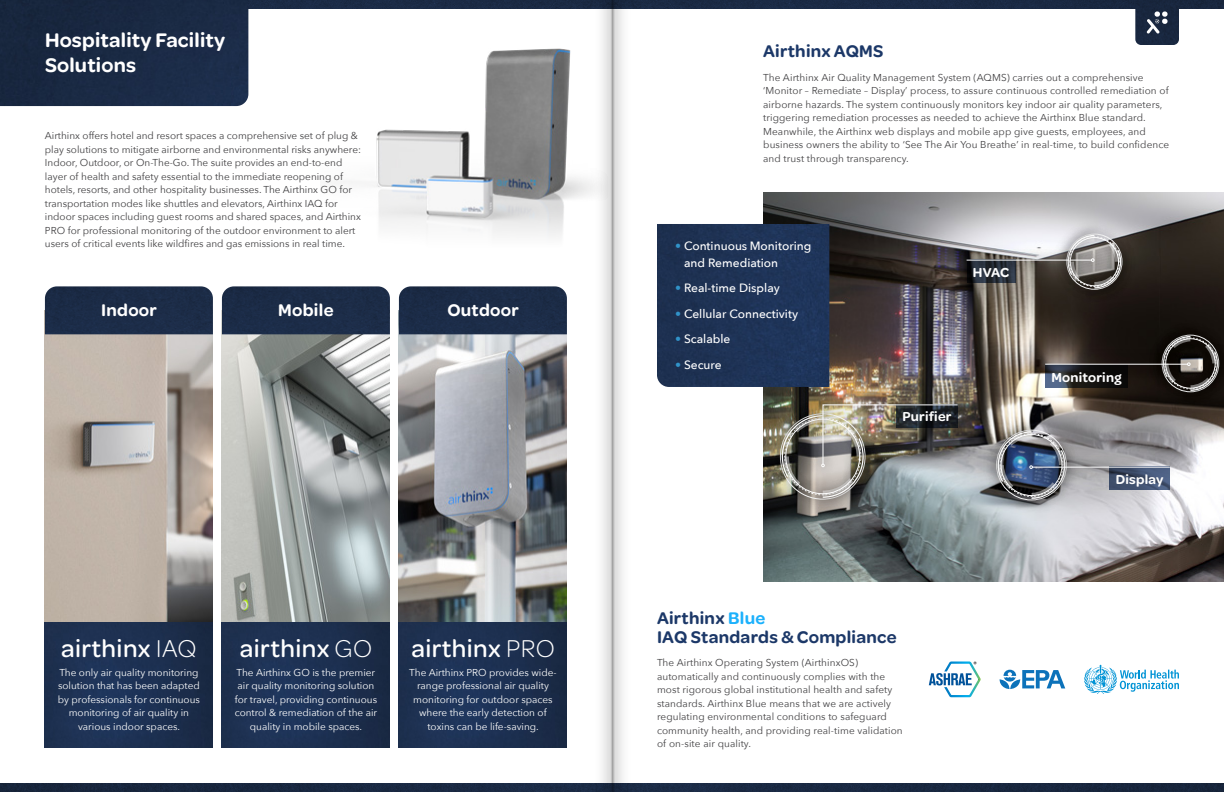
<style>
.page{position:relative;width:1224px;height:792px;background:#fff}
.page>*{position:absolute;margin:0;border:0;box-sizing:border-box;transform-origin:0 0}
.t1{font:500 26px "Omnes";letter-spacing:.015em;color:#fff}
.t2{font:600 21px/25.2px "Omnes";letter-spacing:.01em;color:#fff}
.t3{font:600 18px/20px "Omnes";letter-spacing:.015em;color:#1c3868}
.t4{font:600 18px "Omnes";letter-spacing:.015em;color:#fff}
.t5{font:600 13.9px "Omnes";letter-spacing:.015em;color:#fff}
.t6{font:500 12px/16.5px "Avenir Next";color:#fff}
.t7{font:10px/13.5px "Avenir Next";letter-spacing:.01em;color:#414042}
.t8{font:10px/13.5px "Avenir Next";color:#fff;text-align:center}
.s1{font-weight:300}
.s2{color:#3193c9}
.s3{color:#1cb1fc}
</style>
<div class="page">
<img style="left:0;top:783px;width:1224px;height:9px">
<div style="left:248px;top:0;width:976px;height:9px;background:#1b2a44"></div>
<img style="left:1135px;top:0;width:44px;height:45px">
<svg style="left:1147px;top:11px;width:21px;height:23px"></svg>
<img style="left:0;top:0;width:248px;height:106px">
<img style="left:763px;top:193px;width:461px;height:388px">
<div style="left:764px;top:398px;width:117px;height:118px;background:#000;opacity:.75"></div>
<div style="left:809px;top:424px;width:71px;height:89px;background:#000;opacity:.75"></div>
<div style="left:765px;top:399px;width:71px;height:91px;background:#000;opacity:.75"></div>
<div style="left:770px;top:404px;width:105px;height:105px;background:#000;opacity:.75"></div>
<svg style="left:775px;top:409px;width:95px;height:95px"></svg>
<div style="left:981px;top:414px;width:102px;height:102px;background:#000;opacity:.75"></div>
<div style="left:1018px;top:436px;width:64px;height:78px;background:#000;opacity:.75"></div>
<div style="left:981px;top:415px;width:64px;height:80px;background:#000;opacity:.75"></div>
<div style="left:985px;top:419px;width:92px;height:92px;background:#000;opacity:.75"></div>
<svg style="left:991px;top:424px;width:82px;height:82px"></svg>
<div style="left:1147px;top:320px;width:77px;height:87px;background:#000;opacity:.75"></div>
<div style="left:1177px;top:338px;width:47px;height:68px;background:#100b08"></div>
<div style="left:1148px;top:321px;width:56px;height:70px;background:#14100c"></div>
<div style="left:1152px;top:325px;width:72px;height:78px;background:#120e0a"></div>
<div style="left:1051px;top:218px;width:87px;height:87px;background:#000;opacity:.75"></div>
<div style="left:1081px;top:236px;width:57px;height:68px;background:#000;opacity:.75"></div>
<div style="left:1051px;top:219px;width:57px;height:70px;background:#000;opacity:.75"></div>
<div style="left:1056px;top:223px;width:78px;height:78px;background:#000;opacity:.75"></div>
<svg style="left:1060px;top:227px;width:69px;height:69px"></svg>
<div style="left:806px;top:388px;width:165px;height:93px;background:#000;opacity:.75"></div>
<img style="left:812px;top:394px;width:155px;height:83px">
<img style="left:781px;top:404px;width:178px;height:94px">
<svg style="left:1045px;top:382px;width:83px;height:6px"></svg>
<div style="left:1032px;top:347px;width:172px;height:35px;background:#000;opacity:.75"></div>
<svg style="left:1036px;top:353px;width:125px;height:23px;background:#2c2725"></svg>
<hr style="left:1045px;top:364px;width:143px;height:1px;background:#fff">
<svg style="left:1161px;top:334px;width:59px;height:58px"></svg>
<svg style="left:967px;top:278px;width:49px;height:5px"></svg>
<div style="left:954px;top:243px;width:155px;height:35px;background:#000;opacity:.75"></div>
<svg style="left:957px;top:249px;width:109px;height:23px;background:#6b6a6b"></svg>
<hr style="left:967px;top:260px;width:124px;height:1px;background:#fff">
<svg style="left:1066px;top:234px;width:57px;height:55px;background:#8b8886"></svg>
<svg style="left:1110px;top:485px;width:60px;height:5px"></svg>
<div style="left:1016px;top:450px;width:167px;height:35px;background:#000;opacity:.75"></div>
<svg style="left:1067px;top:456px;width:112px;height:23px;background:#8a8e99"></svg>
<hr style="left:1032px;top:467px;width:138px;height:1px;background:#fff">
<img style="left:996px;top:429px;width:71px;height:71px">
<svg style="left:929px;top:661px;width:52px;height:36px"></svg>
<svg style="left:999px;top:670px;width:66px;height:19px"></svg>
<svg style="left:1084px;top:665px;width:95px;height:29px"></svg>
<img style="left:343px;top:48px;width:247px;height:274px">
<img style="left:45px;top:621px;width:168px;height:126px">
<img style="left:222px;top:621px;width:168px;height:126px">
<img style="left:399px;top:621px;width:168px;height:126px">
<img style="left:45px;top:334px;width:168px;height:287px">
<img style="left:222px;top:334px;width:168px;height:287px">
<img style="left:399px;top:334px;width:168px;height:287px">
<div style="left:399px;top:286px;width:168px;height:48px;background:#1c2c47"></div>
<div style="left:222px;top:286px;width:168px;height:48px;background:#1c2c47"></div>
<div style="left:45px;top:286px;width:168px;height:48px;background:#1c2c47"></div>
<div style="left:657px;top:224px;width:172px;height:163px;background:#1e3356"></div>
<svg style="left:590px;top:0;width:44px;height:792px"></svg>
<h2 class="t2" style="left:45px;top:26px;width:182px">Hospitality Facility<br>Solutions</h2>
<p class="t7" style="left:45px;top:128px;width:318px">Airthinx offers hotel and resort spaces a comprehensive set of plug &amp; play solutions to mitigate airborne and environmental risks anywhere:<br>Indoor, Outdoor, or On-The-Go. The suite provides an end-to-end layer of health and safety essential to the immediate reopening of hotels, resorts, and other hospitality businesses. The Airthinx GO for transportation modes like shuttles and elevators, Airthinx IAQ for indoor spaces including guest rooms and shared spaces, and Airthinx PRO for professional monitoring of the outdoor environment to alert users of critical events like wildfires and gas emissions in real time.</p>
<h3 class="t4" style="left:101px;top:298px;width:57px">Indoor</h3>
<h3 class="t4" style="left:278px;top:298px;width:57px">Mobile</h3>
<h3 class="t4" style="left:447px;top:298px;width:73px">Outdoor</h3>
<h1 class="t1" style="left:61px;top:630px;width:137px">airthinx <span class="s1">IAQ</span></h1>
<p class="t8" style="left:58px;top:665px;width:144px">The only air quality monitoring solution that has been adapted by professionals for continuous monitoring of air quality in various indoor spaces.</p>
<h1 class="t1" style="left:240px;top:630px;width:134px">airthinx <span class="s1">GO</span></h1>
<p class="t8" style="left:235px;top:665px;width:144px">The Airthinx GO is the premier air quality monitoring solution for travel, providing continuous control &amp; remediation of the air quality in mobile spaces.</p>
<h1 class="t1" style="left:411px;top:630px;width:145px">airthinx <span class="s1">PRO</span></h1>
<p class="t8" style="left:409px;top:665px;width:149px">The Airthinx PRO provides wide&shy;range professional air quality monitoring for outdoor spaces where the early detection of toxins can be life-saving.</p>
<h3 class="t3" style="left:763px;top:40px;width:122px">Airthinx AQMS</h3>
<p class="t7" style="left:763px;top:70px;width:408px">The Airthinx Air Quality Management System (AQMS) carries out a comprehensive ‘Monitor – Remediate – Display’ process, to assure continuous controlled remediation of airborne hazards. The system continuously monitors key indoor air quality parameters, triggering remediation processes as needed to achieve the Airthinx Blue standard.<br>Meanwhile, the Airthinx web displays and mobile app give guests, employees, and business owners the ability to ‘See The Air You Breathe’ in real-time, to build confidence and trust through transparency.</p>
<p class="t6" style="left:684px;top:238px;width:129px;text-indent:-9px"><span class="s2">•</span> Continuous Monitoring and Remediation</p>
<p class="t6" style="left:675px;top:280px;width:106px"><span class="s2">•</span> Real-time Display</p>
<p class="t6" style="left:675px;top:305px;width:125px"><span class="s2">•</span> Cellular Connectivity</p>
<p class="t6" style="left:675px;top:331px;width:57px"><span class="s2">•</span> Scalable</p>
<p class="t6" style="left:675px;top:356px;width:48px"><span class="s2">•</span> Secure</p>
<h3 class="t5" style="left:973px;top:262px;width:38px">HVAC</h3>
<h3 class="t5" style="left:902px;top:407px;width:51px">Purifier</h3>
<h3 class="t5" style="left:1051px;top:367px;width:72px">Monitoring</h3>
<h3 class="t5" style="left:1116px;top:469px;width:49px">Display</h3>
<h3 class="t3" style="left:657px;top:606px;width:241px">Airthinx <span class="s3">Blue<br></span>IAQ Standards &amp; Compliance</h3>
<p class="t7" style="left:657px;top:655px;width:247px">The Airthinx Operating System (AirthinxOS) automatically and continuously complies with the most rigorous global institutional health and safety standards. Airthinx Blue means that we are actively regulating environmental conditions to safeguard community health, and providing real-time validation of on-site air quality.</p>
</div>
